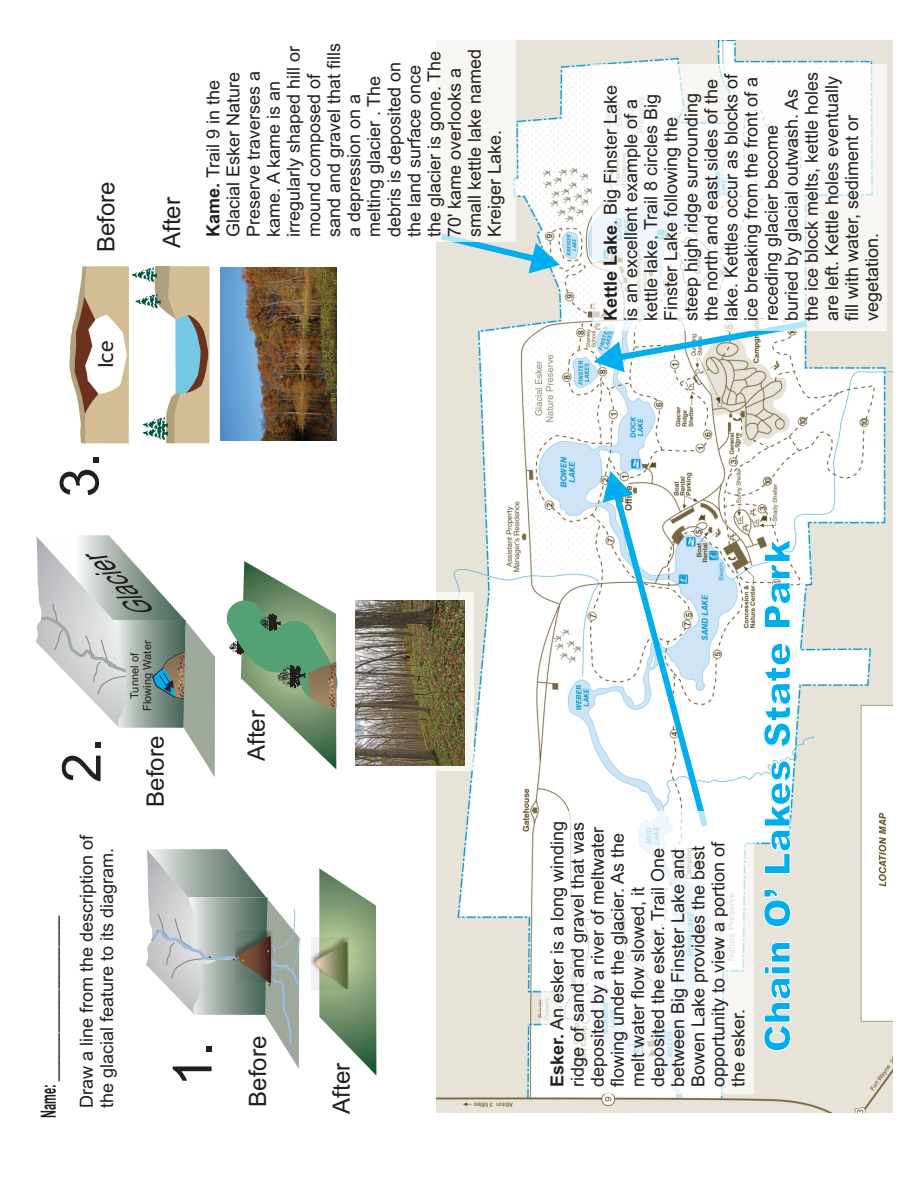
<style>
.page{position:relative;width:918px;height:1188px;background:#fff}
.page>*{position:absolute;margin:0;border:0;box-sizing:border-box;transform-origin:0 0}
.t1{font:54px "Arial";color:#231f20}
.t2{font:900 36px "Arial";color:#00aeef}
.t3{font:24px "Arial";color:#231f20}
.t4{font:21px "Arial";color:#231f20;scale:.53 1}
.t5{font:21px "Trebuchet MS";color:#231f20}
.t6{font:18px/20.1px "Arial";color:#231f20}
.t7{font:11.1px/12.5px "Arial";color:#231f20;text-align:center}
.s1{font-weight:700}
</style>
<div class="page">
<img style="left:436px;top:40px;width:457px;height:1072px">
<svg style="left:603px;top:471px;width:105px;height:341px"></svg>
<svg style="left:594px;top:331px;width:213px;height:41px"></svg>
<svg style="left:441px;top:233px;width:119px;height:40px;background:#b5d8de"></svg>
<div style="left:593px;top:64px;width:294px;height:267px;background:#fff"></div>
<div style="left:541px;top:812px;width:213px;height:282px;background:#fff;opacity:.7"></div>
<div style="left:196px;top:30px;width:319px;height:212px;background:#fff"></div>
<svg style="left:763px;top:942px;width:28px;height:109px;background:#ebe7de"></svg>
<svg style="left:763px;top:889px;width:28px;height:38px"></svg>
<svg style="left:764px;top:760px;width:27px;height:114px"></svg>
<svg style="left:763px;top:642px;width:28px;height:105px"></svg>
<svg style="left:764px;top:538px;width:27px;height:90px"></svg>
<svg style="left:146px;top:849px;width:155px;height:220px"></svg>
<div style="left:312px;top:937px;width:37px;height:53px;background:#231f20;opacity:.49"></div>
<svg style="left:314px;top:868px;width:62px;height:207px"></svg>
<svg style="left:36px;top:535px;width:302px;height:242px"></svg>
<div style="left:349px;top:593px;width:125px;height:178px;background:#fff;opacity:.7"></div>
<img style="left:355px;top:601px;width:110px;height:164px">
<svg style="left:69px;top:266px;width:141px;height:178px"></svg>
<img style="left:221px;top:268px;width:115px;height:172px">
<p class="t3" style="left:89px;top:252px;width:72px;rotate:-90deg">Before</p>
<p class="t5" style="left:93px;top:368px;width:29px;rotate:-90deg">Ice</p>
<p class="t1" style="left:42px;top:497px;width:47px;rotate:-90deg">3.</p>
<p class="t3" style="left:155px;top:248px;width:53px;rotate:-90deg">After</p>
<p class="t6" style="left:203px;top:237px;width:196px;rotate:-90deg"><span class="s1">Kame.</span> Trail 9 in the<br>Glacial Esker Nature<br>Preserve traverses a kame. A kame is an irregularly shaped hill or mound composed of sand and gravel that fills a depression on a melting glacier . The debris is deposited on the land surface once the glacier is gone. The<br>70' kame overlooks a small kettle lake named<br>Kreiger Lake.</p>
<p class="t7" style="left:128px;top:711px;width:72px;rotate:-90deg">Tunnel of<br>Flowing Water</p>
<p class="t1" style="left:44px;top:783px;width:47px;rotate:-90deg">2.</p>
<p class="t3" style="left:139px;top:807px;width:72px;rotate:-90deg">Before</p>
<p class="t3" style="left:240px;top:761px;width:53px;rotate:-90deg">After</p>
<p class="t4" style="left:34px;top:1118px;width:384px;rotate:-90deg"><span class="s1">Name:</span> ___________________________</p>
<p class="t6" style="left:76px;top:1108px;width:275px;rotate:-90deg">Draw a line from the description of the glacial feature to its diagram.</p>
<p class="t1" style="left:155px;top:1087px;width:47px;rotate:-90deg">1.</p>
<p class="t3" style="left:241px;top:1107px;width:72px;rotate:-90deg">Before</p>
<p class="t3" style="left:325px;top:1114px;width:53px;rotate:-90deg">After</p>
<p class="t6" style="left:600px;top:321px;width:251px;rotate:-90deg"><span class="s1">Kettle Lake</span>. Big Finster Lake is an excellent example of a kettle lake. Trail 8 circles Big<br>Finster Lake following the steep high ridge surrounding the north and east sides of the lake. Kettles occur as blocks of ice breaking from the front of a receding glacier become buried by glacial outwash. As the ice block melts, kettle holes are left. Kettle holes eventually fill with water, sediment or vegetation.</p>
<p class="t6" style="left:547px;top:1087px;width:268px;rotate:-90deg"><span class="s1">Esker.</span> An esker is a long winding ridge of sand and gravel that was deposited by a river of meltwater flowing under the glacier. As the melt water flow slowed, it deposited the esker. Trail One between Big Finster Lake and<br>Bowen Lake provides the best opportunity to view a portion of the esker.</p>
<p class="t2" style="left:751px;top:1052px;width:514px;rotate:-90deg">Chain O’ Lakes State Park</p>
</div>
